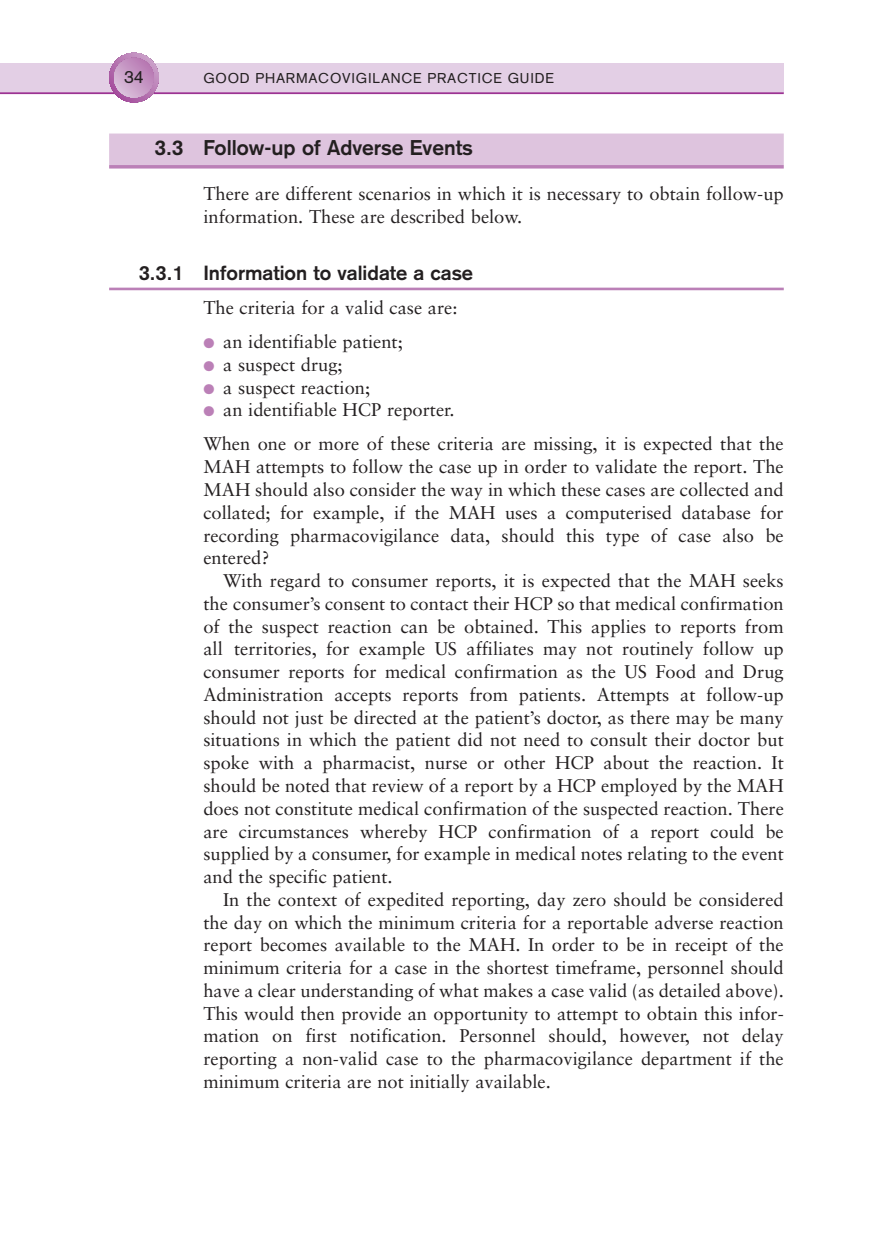
<style>
.page{position:relative;width:883px;height:1241px;background:#fff}
.page>*{position:absolute;margin:0;border:0;box-sizing:border-box;transform-origin:0 0}
.t1{font:700 21px "Akzidenz Grotesk";color:#231f20}
.t2{font:700 20.12px "Akzidenz Grotesk";color:#231f20}
.t3{font:18.38px/22.8px "Sabon";color:#231f20;text-align:justify}
.t4{font:17.5px "Akzidenz Grotesk";color:#231f20}
.t5{font:14px "Akzidenz Grotesk";letter-spacing:.055em;color:#231f20}
.s1{color:#bb80b7}
</style>
<div class="page">
<div style="left:109px;top:133px;width:675px;height:32px;background:#dec4de"></div>
<hr style="left:109px;top:165px;width:675px;height:3px;background:#bb80b7">
<hr style="left:109px;top:287px;width:675px;height:3px;background:#bb80b7">
<div style="left:0;top:63px;width:784px;height:30px;background:#e3cfe5"></div>
<hr style="left:0;top:92px;width:784px;height:2px;background:#9c3293">
<svg style="left:109px;top:53px;width:50px;height:49px"></svg>
<p class="t4" style="left:124px;top:70px;width:21px">34</p>
<p class="t5" style="left:203px;top:73px;width:352px">GOOD PHARMACOVIGILANCE PRACTICE GUIDE</p>
<p class="t1" style="left:154px;top:140px;width:320px">3.3 Follow-up of Adverse Events</p>
<p class="t3" style="left:203px;top:184px;width:582px">There are different scenarios in which it is necessary to obtain follow-up information. These are described below.</p>
<p class="t2" style="left:139px;top:265px;width:336px">3.3.1 Information to validate a case</p>
<p class="t3" style="left:203px;top:297px;width:256px">The criteria for a valid case are:</p>
<p class="t3" style="left:203px;top:332px;width:201px"><span class="s1">●</span> an identifiable patient;</p>
<p class="t3" style="left:203px;top:354px;width:141px"><span class="s1">●</span> a suspect drug;</p>
<p class="t3" style="left:203px;top:377px;width:168px"><span class="s1">●</span> a suspect reaction;</p>
<p class="t3" style="left:203px;top:394px;width:582px;line-height:34.1px"><span class="s1">●</span> an identifiable HCP reporter.<br>When one or more of these criteria are missing, it is expected that the</p>
<p class="t3" style="left:203px;top:457px;width:582px">MAH attempts to follow the case up in order to validate the report. The MAH should also consider the way in which these cases are collected and collated; for example, if the MAH uses a computerised database for recording pharmacovigilance data, should this type of case also be entered?</p>
<p class="t3" style="left:203px;top:570px;width:582px;text-indent:20px">With regard to consumer reports, it is expected that the MAH seeks the consumer’s consent to contact their HCP so that medical confirmation of the suspect reaction can be obtained. This applies to reports from all territories, for example US affiliates may not routinely follow up consumer reports for medical confirmation as the US Food and Drug Administration accepts reports from patients. Attempts at follow-up should not just be directed at the patient’s doctor, as there may be many situations in which the patient did not need to consult their doctor but spoke with a pharmacist, nurse or other HCP about the reaction. It should be noted that review of a report by a HCP employed by the MAH does not constitute medical confirmation of the suspected reaction. There are circumstances whereby HCP confirmation of a report could be supplied by a consumer, for example in medical notes relating to the event and the specific patient.</p>
<p class="t3" style="left:203px;top:889px;width:582px;text-indent:20px">In the context of expedited reporting, day zero should be considered the day on which the minimum criteria for a reportable adverse reaction report becomes available to the MAH. In order to be in receipt of the minimum criteria for a case in the shortest timeframe, personnel should have a clear understanding of what makes a case valid (as detailed above).<br>This would then provide an opportunity to attempt to obtain this infor&shy;mation on first notification. Personnel should, however, not delay reporting a non-valid case to the pharmacovigilance department if the minimum criteria are not initially available.</p>
</div>
